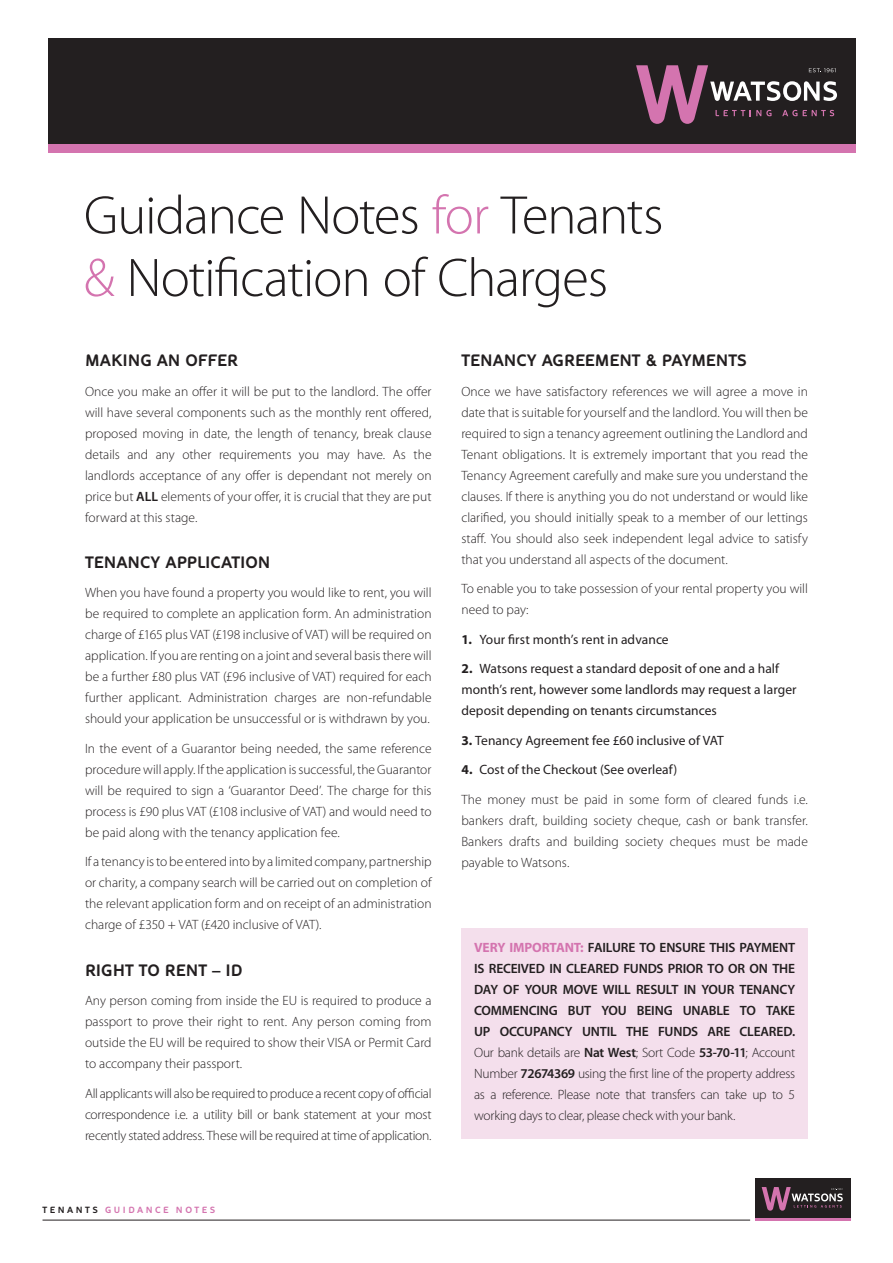
<style>
.page{position:relative;width:893px;height:1263px;background:#fff}
.page>*{position:absolute;margin:0;border:0;box-sizing:border-box;transform-origin:0 0}
.Guidance_Head{font:300 54.75px/62.6px "Myriad Pro";letter-spacing:-.02em;color:#231f20}
.Subhead{font:700 16.5px "Oblik";color:#231f20}
.Body{font:300 13.5px/21px "Myriad Pro";color:#231f20;text-align:justify}
.Body-2{font:600 13.5px/21px "Myriad Pro";letter-spacing:-.01em;color:#231f20;text-align:justify}
.Body_Regular{font:13.5px/21px "Myriad Pro";letter-spacing:.005em;color:#231f20}
.t1{font:700 9px "Oblik";letter-spacing:.28em;color:#d474af}
.s1{color:#d474af}
.s2{font-weight:600}
.s3{color:#231f20}
.s4{font-weight:700}
.s5{font-weight:700;color:#d474af}
.s6{font-weight:300}
</style>
<div class="page">
<div style="left:755px;top:1179px;width:96px;height:39px;background:#231f20"></div>
<hr style="left:755px;top:1218px;width:96px;height:2px;background:#d474af">
<svg style="left:762px;top:1187px;width:81px;height:24px"></svg>
<hr style="left:43px;top:1220px;width:707px;height:1px;background:#231f20">
<div style="left:461px;top:928px;width:347px;height:211px;background:#f4dfec"></div>
<div style="left:48px;top:38px;width:808px;height:115px;background:#231f20"></div>
<div style="left:48px;top:145px;width:808px;height:8px;background:#d474af"></div>
<svg style="left:636px;top:65px;width:201px;height:59px"></svg>
<p class="Guidance_Head" style="left:84px;top:185px;width:581px">Guidance Notes <span class="s1">for</span> Tenants <span class="s1">&amp;</span> Notification of Charges</p>
<p class="Subhead" style="left:85px;top:351px;width:155px">MAKING AN OFFER</p>
<p class="Body" style="left:85px;top:381px;width:348px">Once you make an offer it will be put to the landlord. The offer will have several components such as the monthly rent offered, proposed moving in date, the length of tenancy, break clause details and any other requirements you may have. As the landlords acceptance of any offer is dependant not merely on price but <span class="s2">ALL</span> elements of your offer, it is crucial that they are put forward at this stage.</p>
<p class="Subhead" style="left:85px;top:553px;width:187px">TENANCY APPLICATION</p>
<p class="Body" style="left:85px;top:583px;width:348px">When you have found a property you would like to rent, you will be required to complete an application form. An administration charge of £165 plus VAT (£198 inclusive of VAT) will be required on application. If you are renting on a joint and several basis there will be a further £80 plus VAT (£96 inclusive of VAT) required for each further applicant. Administration charges are non-refundable should your application be unsuccessful or is withdrawn by you.</p>
<p class="Body" style="left:85px;top:738px;width:348px">In the event of a Guarantor being needed, the same reference procedure will apply. If the application is successful, the Guarantor will be required to sign a ‘Guarantor Deed’. The charge for this process is £90 plus VAT (£108 inclusive of VAT) and would need to be paid along with the tenancy application fee.</p>
<p class="Body" style="left:85px;top:852px;width:348px">If a tenancy is to be entered into by a limited company, partnership or charity, a company search will be carried out on completion of the relevant application form and on receipt of an administration charge of £350 + VAT (£420 inclusive of VAT).</p>
<p class="Subhead" style="left:85px;top:961px;width:159px">RIGHT TO RENT – ID</p>
<p class="Body" style="left:85px;top:990px;width:348px">Any person coming from inside the EU is required to produce a passport to prove their right to rent. Any person coming from outside the EU will be required to show their VISA or Permit Card to accompany their passport.</p>
<p class="Body" style="left:85px;top:1083px;width:348px">All applicants will also be required to produce a recent copy of official correspondence i.e. a utility bill or bank statement at your most recently stated address. These will be required at time of application.</p>
<p class="t1" style="left:43px;top:1205px;width:174px"><span class="s3">TENANTS</span> GUIDANCE NOTES</p>
<p class="Subhead" style="left:461px;top:351px;width:287px">TENANCY AGREEMENT &amp; PAYMENTS</p>
<p class="Body" style="left:461px;top:381px;width:348px">Once we have satisfactory references we will agree a move in date that is suitable for yourself and the landlord. You will then be required to sign a tenancy agreement outlining the Landlord and Tenant obligations. It is extremely important that you read the Tenancy Agreement carefully and make sure you understand the clauses. If there is anything you do not understand or would like clarified, you should initially speak to a member of our lettings staff. You should also seek independent legal advice to satisfy that you understand all aspects of the document.</p>
<p class="Body" style="left:461px;top:578px;width:348px">To enable you to take possession of your rental property you will need to pay:</p>
<p class="Body_Regular" style="left:461px;top:628px;width:209px"><span class="s4">1.</span> Your first month’s rent in advance</p>
<p class="Body_Regular" style="left:461px;top:658px;width:337px"><span class="s4">2.</span> Watsons request a standard deposit of one and a half month’s rent, however some landlords may request a larger deposit depending on tenants circumstances</p>
<p class="Body_Regular" style="left:461px;top:729px;width:264px"><span class="s4">3.</span> Tenancy Agreement fee £60 inclusive of VAT</p>
<p class="Body_Regular" style="left:461px;top:759px;width:217px"><span class="s4">4.</span> Cost of the Checkout (See overleaf)</p>
<p class="Body" style="left:461px;top:789px;width:348px">The money must be paid in some form of cleared funds i.e. bankers draft, building society cheque, cash or bank transfer.<br>Bankers drafts and building society cheques must be made payable to Watsons.</p>
<p class="Body-2" style="left:474px;top:937px;width:323px"><span class="s5">VERY IMPORTANT:</span> FAILURE TO ENSURE THIS PAYMENT IS RECEIVED IN CLEARED FUNDS PRIOR TO OR ON THE DAY OF YOUR MOVE WILL RESULT IN YOUR TENANCY COMMENCING BUT YOU BEING UNABLE TO TAKE UP OCCUPANCY UNTIL THE FUNDS ARE CLEARED.<br><span class="s6">Our bank details are</span> Nat West<span class="s6">; Sort Code</span> 53-70-11<span class="s6">; Account Number</span> 72674369 <span class="s6">using the first line of the property address as a reference. Please note that transfers can take up to 5 working days to clear, please check with your bank.</span></p>
</div>
